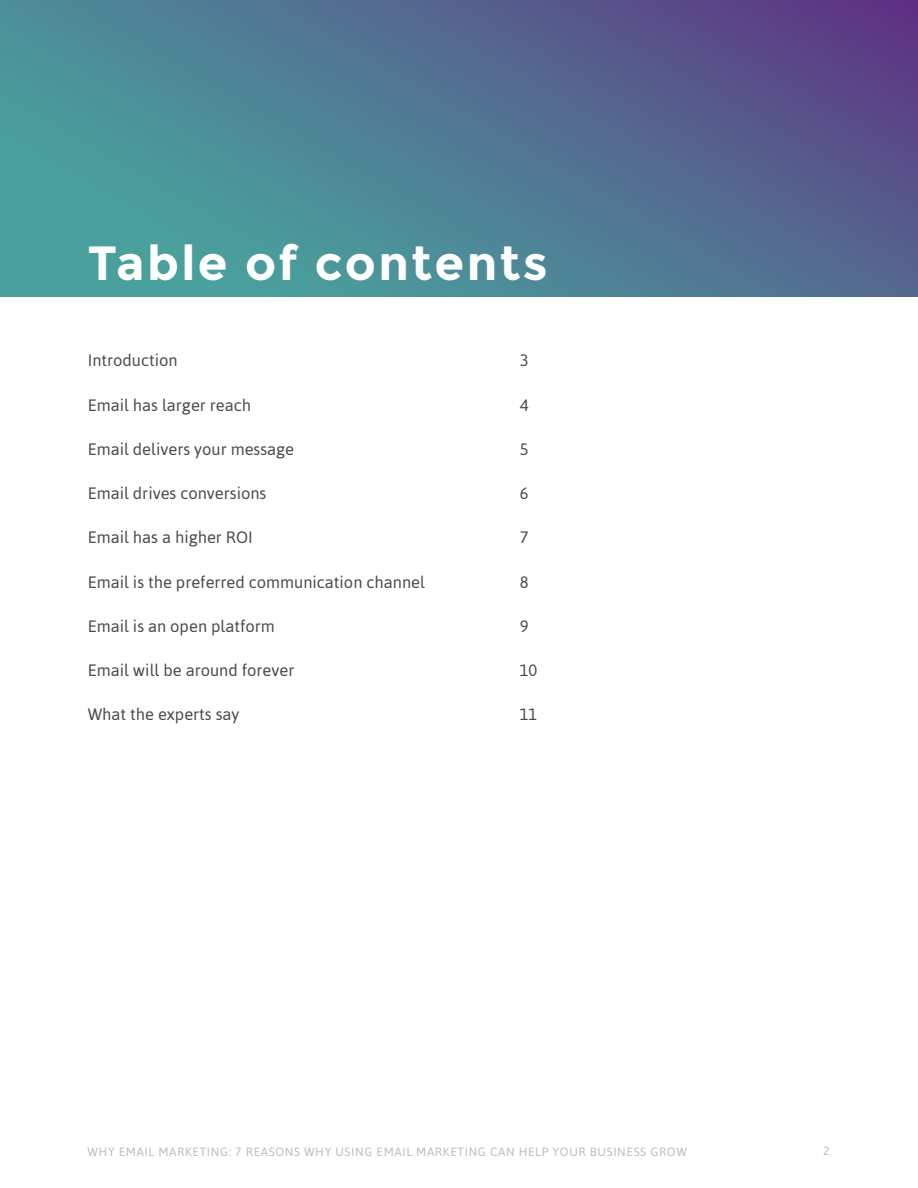
<style>
.page{position:relative;width:918px;height:1188px;background:#fff}
.page>*{position:absolute;margin:0;border:0;box-sizing:border-box;transform-origin:0 0}
.t1{font:700 48px "Montserrat";letter-spacing:.05em;color:#fff}
.Body{font:16.5px "Asap";color:#4b4c4d}
.t2{font:12px "Asap";letter-spacing:.05em;color:#bcbdc0}
</style>
<div class="page">
<svg style="left:0;top:0;width:918px;height:297px;background:#507993"></svg>
<h1 class="t1" style="left:88px;top:234px;width:462px">Table of contents</h1>
<p class="Body" style="left:88px;top:351px;width:92px">Introduction</p>
<p class="Body" style="left:520px;top:351px;width:10px">3</p>
<p class="Body" style="left:88px;top:395px;width:165px">Email has larger reach</p>
<p class="Body" style="left:520px;top:395px;width:10px">4</p>
<p class="Body" style="left:88px;top:440px;width:208px">Email delivers your message</p>
<p class="Body" style="left:520px;top:440px;width:10px">5</p>
<p class="Body" style="left:88px;top:484px;width:180px">Email drives conversions</p>
<p class="Body" style="left:520px;top:484px;width:10px">6</p>
<p class="Body" style="left:88px;top:528px;width:166px">Email has a higher ROI</p>
<p class="Body" style="left:520px;top:528px;width:10px">7</p>
<p class="Body" style="left:88px;top:572px;width:339px">Email is the preferred communication channel</p>
<p class="Body" style="left:520px;top:572px;width:10px">8</p>
<p class="Body" style="left:88px;top:617px;width:189px">Email is an open platform</p>
<p class="Body" style="left:520px;top:617px;width:10px">9</p>
<p class="Body" style="left:88px;top:661px;width:208px">Email will be around forever</p>
<p class="Body" style="left:520px;top:661px;width:19px">10</p>
<p class="Body" style="left:88px;top:705px;width:153px">What the experts say</p>
<p class="Body" style="left:520px;top:705px;width:19px">11</p>
<p class="t2" style="left:87px;top:1145px;width:601px">WHY EMAIL MARKETING: 7 REASONS WHY USING EMAIL MARKETING CAN HELP YOUR BUSINESS GROW</p>
<p class="t2" style="left:823px;top:1144px;width:8px">2</p>
</div>
